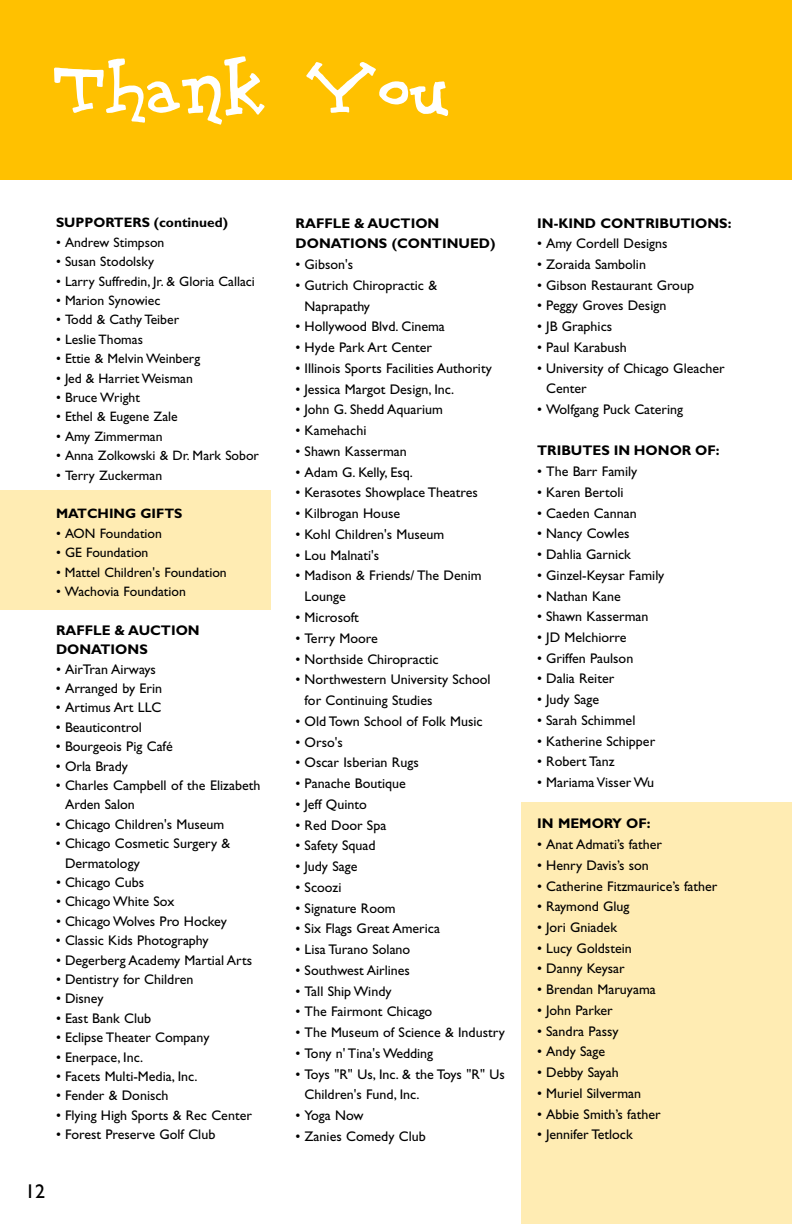
<style>
.page{position:relative;width:792px;height:1224px;background:#fff}
.page>*{position:absolute;margin:0;border:0;box-sizing:border-box;transform-origin:0 0}
.t1{font:74px "Scrubadoo";color:#fff}
.t2{font:20px "Gill Sans";color:#000}
.t3{font:14px/20.8px "Gill Sans";color:#000}
.t4{font:700 14px/19.4px "Gill Sans";color:#000}
.t5{font:13.6px "Gill Sans";color:#000}
.t6{font:700 13.6px "Gill Sans";color:#000}
</style>
<div class="page">
<div style="left:0;top:490px;width:271px;height:120px;background:#ffecb3"></div>
<div style="left:521px;top:802px;width:271px;height:422px;background:#ffecb3"></div>
<div style="left:0;top:0;width:792px;height:180px;background:#ffc100"></div>
<h1 class="t1" style="left:54px;top:44px;width:398px">Thank You</h1>
<p class="t6" style="left:56px;top:218px;width:173px">SUPPORTERS (continued)</p>
<p class="t5" style="left:56px;top:237px;width:110px">• Andrew Stimpson</p>
<p class="t5" style="left:56px;top:256px;width:100px">• Susan Stodolsky</p>
<p class="t5" style="left:56px;top:276px;width:200px">• Larry Suffredin, Jr. &amp; Gloria Callaci</p>
<p class="t5" style="left:56px;top:295px;width:106px">• Marion Synowiec</p>
<p class="t5" style="left:56px;top:315px;width:125px">• Todd &amp; Cathy Teiber</p>
<p class="t5" style="left:56px;top:334px;width:88px">• Leslie Thomas</p>
<p class="t5" style="left:56px;top:353px;width:146px">• Ettie &amp; Melvin Weinberg</p>
<p class="t5" style="left:56px;top:373px;width:138px">• Jed &amp; Harriet Weisman</p>
<p class="t5" style="left:56px;top:392px;width:85px">• Bruce Wright</p>
<p class="t5" style="left:56px;top:412px;width:123px">• Ethel &amp; Eugene Zale</p>
<p class="t5" style="left:56px;top:431px;width:108px">• Amy Zimmerman</p>
<p class="t5" style="left:56px;top:450px;width:205px">• Anna Zolkowski &amp; Dr. Mark Sobor</p>
<p class="t5" style="left:56px;top:470px;width:108px">• Terry Zuckerman</p>
<p class="t6" style="left:56px;top:509px;width:128px">MATCHING GIFTS</p>
<p class="t5" style="left:56px;top:528px;width:108px">• AON Foundation</p>
<p class="t5" style="left:56px;top:547px;width:94px">• GE Foundation</p>
<p class="t5" style="left:56px;top:567px;width:172px">• Mattel Children's Foundation</p>
<p class="t5" style="left:56px;top:586px;width:131px">• Wachovia Foundation</p>
<p class="t4" style="left:56px;top:622px;width:145px">RAFFLE &amp; AUCTION<br>DONATIONS</p>
<p class="t3" style="left:56px;top:660px;width:102px">• AirTran Airways</p>
<p class="t3" style="left:56px;top:679px;width:108px">• Arranged by Erin</p>
<p class="t3" style="left:56px;top:699px;width:107px">• Artimus Art LLC</p>
<p class="t3" style="left:56px;top:718px;width:87px">• Beauticontrol</p>
<p class="t3" style="left:56px;top:737px;width:118px">• Bourgeois Pig Café</p>
<p class="t3" style="left:56px;top:757px;width:74px">• Orla Brady</p>
<p class="t3" style="left:65px;top:777px;width:197px;line-height:19.4px;text-indent:-9px">• Charles Campbell of the Elizabeth<br>Arden Salon</p>
<p class="t3" style="left:56px;top:815px;width:170px">• Chicago Children's Museum</p>
<p class="t3" style="left:65px;top:835px;width:167px;line-height:19.4px;text-indent:-9px">• Chicago Cosmetic Surgery &amp;<br>Dermatology</p>
<p class="t3" style="left:56px;top:873px;width:90px">• Chicago Cubs</p>
<p class="t3" style="left:56px;top:893px;width:120px">• Chicago White Sox</p>
<p class="t3" style="left:56px;top:912px;width:172px">• Chicago Wolves Pro Hockey</p>
<p class="t3" style="left:56px;top:931px;width:154px">• Classic Kids Photography</p>
<p class="t3" style="left:56px;top:951px;width:198px">• Degerberg Academy Martial Arts</p>
<p class="t3" style="left:56px;top:970px;width:139px">• Dentistry for Children</p>
<p class="t3" style="left:56px;top:990px;width:49px">• Disney</p>
<p class="t3" style="left:56px;top:1009px;width:97px">• East Bank Club</p>
<p class="t3" style="left:56px;top:1028px;width:155px">• Eclipse Theater Company</p>
<p class="t3" style="left:56px;top:1048px;width:89px">• Enerpace, Inc.</p>
<p class="t3" style="left:56px;top:1067px;width:143px">• Facets Multi-Media, Inc.</p>
<p class="t3" style="left:56px;top:1087px;width:114px">• Fender &amp; Donisch</p>
<p class="t3" style="left:56px;top:1106px;width:197px">• Flying High Sports &amp; Rec Center</p>
<p class="t3" style="left:56px;top:1125px;width:161px">• Forest Preserve Golf Club</p>
<h2 class="t2" style="left:25px;top:1184px;width:21px">12</h2>
<p class="t4" style="left:296px;top:214px;width:201px;line-height:20.8px">RAFFLE &amp; AUCTION<br>DONATIONS (CONTINUED)</p>
<p class="t3" style="left:296px;top:255px;width:59px">• Gibson's</p>
<p class="t3" style="left:305px;top:276px;width:134px;text-indent:-9px">• Gutrich Chiropractic &amp;<br>Naprapathy</p>
<p class="t3" style="left:296px;top:318px;width:151px">• Hollywood Blvd. Cinema</p>
<p class="t3" style="left:296px;top:338px;width:138px">• Hyde Park Art Center</p>
<p class="t3" style="left:296px;top:359px;width:198px">• Illinois Sports Facilities Authority</p>
<p class="t3" style="left:296px;top:380px;width:160px">• Jessica Margot Design, Inc.</p>
<p class="t3" style="left:296px;top:401px;width:149px">• John G. Shedd Aquarium</p>
<p class="t3" style="left:296px;top:421px;width:72px">• Kamehachi</p>
<p class="t3" style="left:296px;top:442px;width:113px">• Shawn Kasserman</p>
<p class="t3" style="left:296px;top:463px;width:119px">• Adam G. Kelly, Esq.</p>
<p class="t3" style="left:296px;top:484px;width:184px">• Kerasotes Showplace Theatres</p>
<p class="t3" style="left:296px;top:504px;width:106px">• Kilbrogan House</p>
<p class="t3" style="left:296px;top:525px;width:150px">• Kohl Children's Museum</p>
<p class="t3" style="left:296px;top:546px;width:85px">• Lou Malnati's</p>
<p class="t3" style="left:305px;top:567px;width:178px;text-indent:-9px">• Madison &amp; Friends/ The Denim<br>Lounge</p>
<p class="t3" style="left:296px;top:608px;width:65px">• Microsoft</p>
<p class="t3" style="left:296px;top:629px;width:84px">• Terry Moore</p>
<p class="t3" style="left:296px;top:650px;width:145px">• Northside Chiropractic</p>
<p class="t3" style="left:305px;top:670px;width:187px;text-indent:-9px">• Northwestern University School for Continuing Studies</p>
<p class="t3" style="left:296px;top:712px;width:189px">• Old Town School of Folk Music</p>
<p class="t3" style="left:296px;top:733px;width:49px">• Orso's</p>
<p class="t3" style="left:296px;top:754px;width:125px">• Oscar Isberian Rugs</p>
<p class="t3" style="left:296px;top:774px;width:112px">• Panache Boutique</p>
<p class="t3" style="left:296px;top:795px;width:73px">• Jeff Quinto</p>
<p class="t3" style="left:296px;top:816px;width:92px">• Red Door Spa</p>
<p class="t3" style="left:296px;top:837px;width:82px">• Safety Squad</p>
<p class="t3" style="left:296px;top:857px;width:63px">• Judy Sage</p>
<p class="t3" style="left:296px;top:878px;width:47px">• Scoozi</p>
<p class="t3" style="left:296px;top:899px;width:102px">• Signature Room</p>
<p class="t3" style="left:296px;top:920px;width:146px">• Six Flags Great America</p>
<p class="t3" style="left:296px;top:940px;width:116px">• Lisa Turano Solano</p>
<p class="t3" style="left:296px;top:961px;width:116px">• Southwest Airlines</p>
<p class="t3" style="left:296px;top:982px;width:98px">• Tall Ship Windy</p>
<p class="t3" style="left:296px;top:1003px;width:138px">• The Fairmont Chicago</p>
<p class="t3" style="left:296px;top:1023px;width:211px">• The Museum of Science &amp; Industry</p>
<p class="t3" style="left:296px;top:1044px;width:139px">• Tony n' Tina's Wedding</p>
<p class="t3" style="left:305px;top:1065px;width:202px;text-indent:-9px">• Toys "R" Us, Inc. &amp; the Toys "R" Us<br>Children's Fund, Inc.</p>
<p class="t3" style="left:296px;top:1106px;width:70px">• Yoga Now</p>
<p class="t3" style="left:296px;top:1127px;width:132px">• Zanies Comedy Club</p>
<p class="t4" style="left:537px;top:214px;width:196px">IN-KIND CONTRIBUTIONS:</p>
<p class="t3" style="left:537px;top:234px;width:132px">• Amy Cordell Designs</p>
<p class="t3" style="left:537px;top:255px;width:110px">• Zoraida Sambolin</p>
<p class="t3" style="left:537px;top:276px;width:158px">• Gibson Restaurant Group</p>
<p class="t3" style="left:537px;top:297px;width:131px">• Peggy Groves Design</p>
<p class="t3" style="left:537px;top:317px;width:76px">• JB Graphics</p>
<p class="t3" style="left:537px;top:338px;width:91px">• Paul Karabush</p>
<p class="t3" style="left:546px;top:359px;width:180px;text-indent:-9px">• University of Chicago Gleacher<br>Center</p>
<p class="t3" style="left:537px;top:400px;width:147px">• Wolfgang Puck Catering</p>
<p class="t4" style="left:537px;top:442px;width:184px">TRIBUTES IN HONOR OF:</p>
<p class="t3" style="left:537px;top:462px;width:102px">• The Barr Family</p>
<p class="t3" style="left:537px;top:483px;width:88px">• Karen Bertoli</p>
<p class="t3" style="left:537px;top:504px;width:101px">• Caeden Cannan</p>
<p class="t3" style="left:537px;top:525px;width:94px">• Nancy Cowles</p>
<p class="t3" style="left:537px;top:545px;width:95px">• Dahlia Garnick</p>
<p class="t3" style="left:537px;top:566px;width:129px">• Ginzel-Keysar Family</p>
<p class="t3" style="left:537px;top:587px;width:85px">• Nathan Kane</p>
<p class="t3" style="left:537px;top:607px;width:113px">• Shawn Kasserman</p>
<p class="t3" style="left:537px;top:628px;width:91px">• JD Melchiorre</p>
<p class="t3" style="left:537px;top:649px;width:98px">• Griffen Paulson</p>
<p class="t3" style="left:537px;top:670px;width:79px">• Dalia Reiter</p>
<p class="t3" style="left:537px;top:690px;width:63px">• Judy Sage</p>
<p class="t3" style="left:537px;top:711px;width:100px">• Sarah Schimmel</p>
<p class="t3" style="left:537px;top:732px;width:119px">• Katherine Schipper</p>
<p class="t3" style="left:537px;top:752px;width:79px">• Robert Tanz</p>
<p class="t3" style="left:537px;top:773px;width:119px">• Mariama Visser Wu</p>
<p class="t4" style="left:537px;top:815px;width:115px">IN MEMORY OF:</p>
<p class="t3" style="left:537px;top:835px;width:126px">• Anat Admati’s father</p>
<p class="t3" style="left:537px;top:856px;width:113px">• Henry Davis’s son</p>
<p class="t3" style="left:537px;top:877px;width:182px">• Catherine Fitzmaurice’s father</p>
<p class="t3" style="left:537px;top:898px;width:94px">• Raymond Glug</p>
<p class="t3" style="left:537px;top:918px;width:81px">• Jori Gniadek</p>
<p class="t3" style="left:537px;top:939px;width:96px">• Lucy Goldstein</p>
<p class="t3" style="left:537px;top:960px;width:89px">• Danny Keysar</p>
<p class="t3" style="left:537px;top:980px;width:120px">• Brendan Maruyama</p>
<p class="t3" style="left:537px;top:1001px;width:77px">• John Parker</p>
<p class="t3" style="left:537px;top:1022px;width:83px">• Sandra Passy</p>
<p class="t3" style="left:537px;top:1043px;width:69px">• Andy Sage</p>
<p class="t3" style="left:537px;top:1063px;width:83px">• Debby Sayah</p>
<p class="t3" style="left:537px;top:1084px;width:106px">• Muriel Silverman</p>
<p class="t3" style="left:537px;top:1105px;width:125px">• Abbie Smith’s father</p>
<p class="t3" style="left:537px;top:1125px;width:97px">• Jennifer Tetlock</p>
</div>
